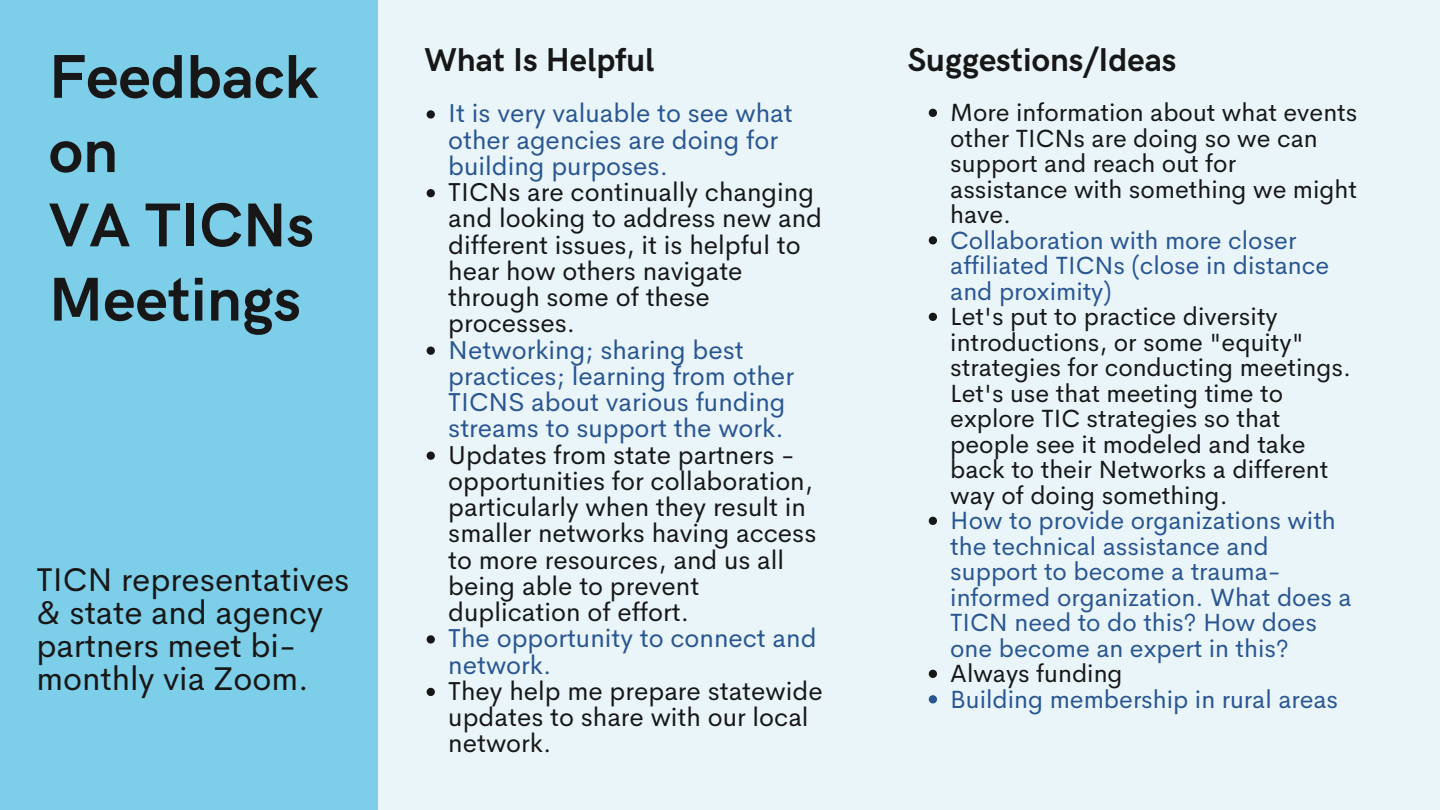
<style>
.page{position:relative;width:1440px;height:810px;background:#fff}
.page>*{position:absolute;margin:0;border:0;box-sizing:border-box;transform-origin:0 0}
.t1{font:700 62px/74.2px "HK Grotesk";color:#171717}
.t2{font:700 33.1px "HK Grotesk";color:#171717}
.t3{font:33px/33px "Cerebri Sans";color:#171717}
.t4{font:26px/26.2px "Cerebri Sans";color:#171717}
.t5{font:26px/26.2px "Cerebri Sans";color:#295692}
.t6{font:25px/25.5px "Cerebri Sans";color:#171717}
.t7{font:25px/25.5px "Cerebri Sans";color:#295692}
</style>
<div class="page">
<div style="left:0;top:0;width:378px;height:810px;background:#7dcee8"></div>
<div style="left:378px;top:0;width:1062px;height:810px;background:#e9f5f9"></div>
<svg style="left:427px;top:110px;width:8px;height:9px"></svg>
<svg style="left:427px;top:189px;width:8px;height:8px"></svg>
<svg style="left:427px;top:347px;width:8px;height:8px"></svg>
<svg style="left:427px;top:452px;width:8px;height:8px"></svg>
<svg style="left:427px;top:635px;width:8px;height:9px"></svg>
<svg style="left:427px;top:688px;width:8px;height:8px"></svg>
<svg style="left:929px;top:109px;width:8px;height:8px"></svg>
<svg style="left:929px;top:236px;width:8px;height:8px"></svg>
<svg style="left:929px;top:313px;width:8px;height:8px"></svg>
<svg style="left:929px;top:517px;width:8px;height:8px"></svg>
<svg style="left:929px;top:670px;width:8px;height:8px"></svg>
<svg style="left:929px;top:695px;width:8px;height:8px"></svg>
<p class="t1" style="left:49px;top:42px;width:271px">Feedback on</p>
<p class="t1" style="left:49px;top:191px;width:267px">VA TICNs<br>Meetings</p>
<p class="t3" style="left:36px;top:562px;width:315px">TICN representatives &amp; state and agency partners meet bi&shy;monthly via Zoom.</p>
<p class="t2" style="left:424px;top:41px;width:232px">What Is Helpful</p>
<p class="t2" style="left:908px;top:41px;width:270px">Suggestions/Ideas</p>
<p class="t5" style="left:448px;top:100px;width:346px">It is very valuable to see what other agencies are doing for building purposes.</p>
<p class="t4" style="left:448px;top:179px;width:375px">TICNs are continually changing and looking to address new and different issues, it is helpful to hear how others navigate through some of these processes.</p>
<p class="t5" style="left:448px;top:336px;width:347px">Networking; sharing best practices; learning from other<br>TICNS about various funding streams to support the work.</p>
<p class="t4" style="left:448px;top:441px;width:370px">Updates from state partners - opportunities for collaboration, particularly when they result in smaller networks having access to more resources, and us all being able to prevent duplication of effort.</p>
<p class="t5" style="left:448px;top:625px;width:370px">The opportunity to connect and network.</p>
<p class="t4" style="left:448px;top:678px;width:376px">They help me prepare statewide updates to share with our local network.</p>
<p class="t6" style="left:950px;top:100px;width:409px">More information about what events other TICNs are doing so we can support and reach out for assistance with something we might have.</p>
<p class="t7" style="left:950px;top:227px;width:380px">Collaboration with more closer affiliated TICNs (close in distance and proximity)</p>
<p class="t6" style="left:950px;top:304px;width:402px">Let's put to practice diversity introductions, or some "equity" strategies for conducting meetings.<br>Let's use that meeting time to explore TIC strategies so that people see it modeled and take back to their Networks a different way of doing something.</p>
<p class="t7" style="left:950px;top:508px;width:403px">How to provide organizations with the technical assistance and support to become a trauma&shy;informed organization. What does a<br>TICN need to do this? How does one become an expert in this?</p>
<p class="t6" style="left:950px;top:661px;width:174px">Always funding</p>
<p class="t7" style="left:950px;top:686px;width:390px">Building membership in rural areas</p>
</div>
